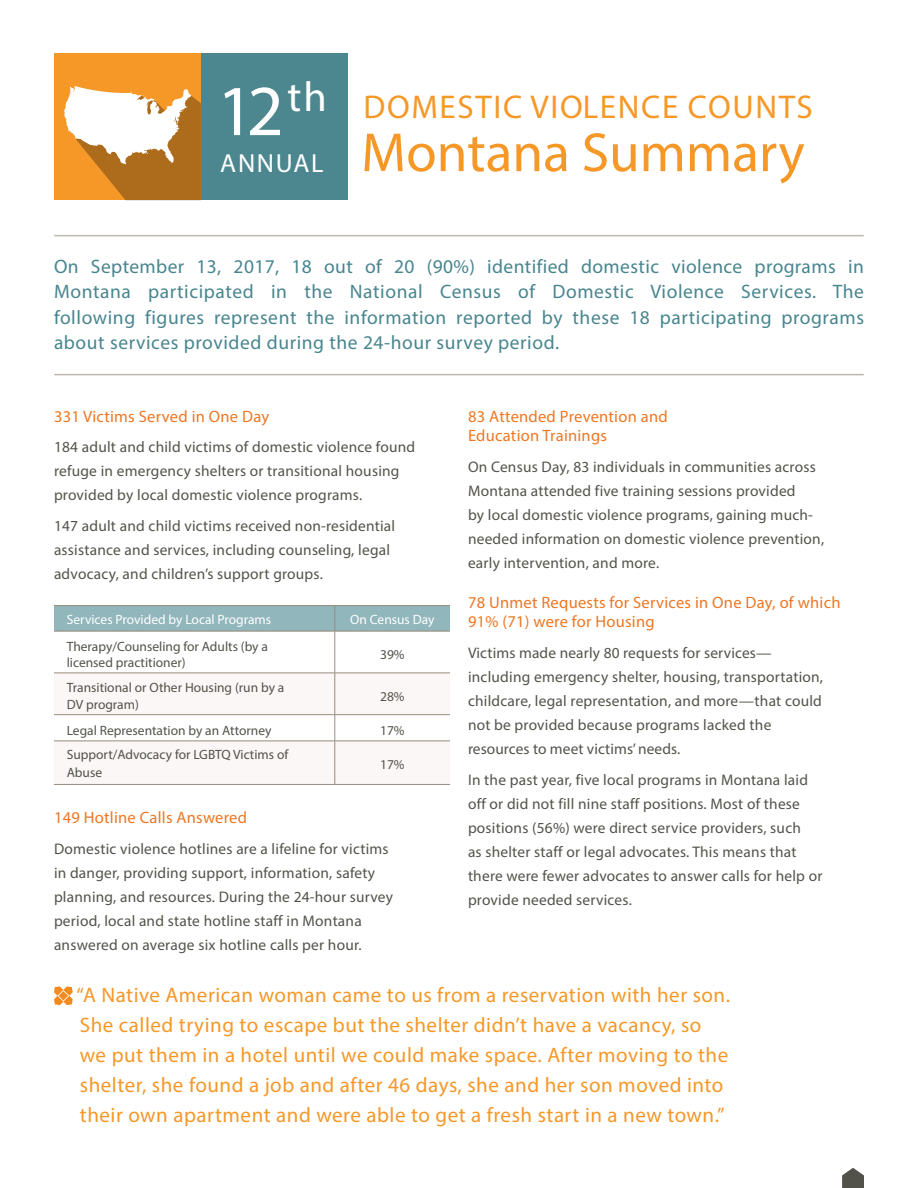
<style>
.page{position:relative;width:918px;height:1188px;background:#fff}
.page>*{position:absolute;margin:0;border:0;box-sizing:border-box;transform-origin:0 0}
.t1{font:72.3px "Myriad Pro";color:#fff}
.t2{font:55.5px "Myriad Pro";color:#f59828}
.t3{font:33px "Myriad Pro";letter-spacing:.05em;color:#f59828}
.t4{font:26.25px "Myriad Pro";letter-spacing:.07em;color:#fff}
.t5{font:21px/30px "Myriad Pro";letter-spacing:.025em;color:#f59828}
.Blue_callouts_Ralewa{font:19.5px/25.5px "Myriad Pro";letter-spacing:.03em;color:#48858e;text-align:justify}
.Drk_Orange_Subheads{font:16.5px/19.5px "Myriad Pro";letter-spacing:.015em;color:#ee7723}
.Main_body_text{font:15.3px/24px "Myriad Pro";letter-spacing:.015em;color:#53524a}
.t6{font:13.5px/16.2px "Myriad Pro";color:#53524a}
.t7{font:13.5px "Myriad Pro";color:#fff}
.t8{font:13.5px/18px "Myriad Pro";color:#515249}
</style>
<div class="page">
<svg style="left:54px;top:674px;width:396px;height:110px"></svg>
<hr style="left:54px;top:605px;width:281px;height:1px;background:#998b7d">
<hr style="left:335px;top:605px;width:115px;height:1px;background:#998b7d">
<div style="left:54px;top:606px;width:396px;height:25px;background:#91b6bc"></div>
<hr style="left:54px;top:631px;width:281px;height:1px;background:#998b7d">
<hr style="left:335px;top:631px;width:115px;height:1px;background:#998b7d">
<hr style="left:335px;top:631px;width:1px;height:42px;background:#998b7d">
<hr style="left:54px;top:673px;width:281px;height:1px;background:#998b7d">
<hr style="left:335px;top:673px;width:115px;height:1px;background:#998b7d">
<hr style="left:335px;top:673px;width:1px;height:41px;background:#998b7d">
<hr style="left:54px;top:714px;width:281px;height:1px;background:#998b7d">
<hr style="left:335px;top:714px;width:115px;height:1px;background:#998b7d">
<svg style="left:335px;top:715px;width:1px;height:26px"></svg>
<hr style="left:54px;top:741px;width:281px;height:1px;background:#998b7d">
<hr style="left:335px;top:741px;width:115px;height:1px;background:#998b7d">
<hr style="left:335px;top:741px;width:1px;height:43px;background:#998b7d">
<hr style="left:54px;top:784px;width:281px;height:1px;background:#998b7d">
<hr style="left:335px;top:784px;width:115px;height:1px;background:#998b7d">
<svg style="left:54px;top:986px;width:19px;height:19px"></svg>
<hr style="left:55px;top:235px;width:808px;height:1px;background:#bdb9b0">
<hr style="left:55px;top:374px;width:808px;height:1px;background:#bdb9b0">
<svg style="left:842px;top:1168px;width:22px;height:20px"></svg>
<div style="left:54px;top:53px;width:147px;height:147px;background:#f59828"></div>
<svg style="left:64px;top:86px;width:137px;height:114px"></svg>
<div style="left:201px;top:53px;width:147px;height:147px;background:#4c878f"></div>
<p class="t1" style="left:217px;top:66px;width:111px">12<sup>th</sup></p>
<p class="t4" style="left:220px;top:147px;width:105px">ANNUAL</p>
<p class="t3" style="left:363px;top:87px;width:451px">DOMESTIC VIOLENCE COUNTS</p>
<p class="t2" style="left:361px;top:118px;width:445px">Montana Summary</p>
<p class="Blue_callouts_Ralewa" style="left:54px;top:253px;width:812px">On September 13, 2017, 18 out of 20 (90%) identified domestic violence programs in Montana participated in the National Census of Domestic Violence Services. The following figures represent the information reported by these 18 participating programs about services provided during the 24-hour survey period.</p>
<p class="Drk_Orange_Subheads" style="left:54px;top:406px;width:217px">331 Victims Served in One Day</p>
<p class="Main_body_text" style="left:54px;top:435px;width:363px">184 adult and child victims of domestic violence found refuge in emergency shelters or transitional housing provided by local domestic violence programs.</p>
<p class="Main_body_text" style="left:54px;top:514px;width:343px">147 adult and child victims received non-residential assistance and services, including counseling, legal advocacy, and children’s support groups.</p>
<p class="t7" style="left:67px;top:611px;width:206px">Services Provided by Local Programs</p>
<p class="t7" style="left:350px;top:611px;width:86px">On Census Day</p>
<p class="t6" style="left:67px;top:638px;width:203px">Therapy/Counseling for Adults (by a licensed practitioner)</p>
<p class="t6" style="left:380px;top:646px;width:26px">39%</p>
<p class="t6" style="left:67px;top:680px;width:219px">Transitional or Other Housing (run by a<br>DV program)</p>
<p class="t6" style="left:380px;top:688px;width:26px">28%</p>
<p class="t6" style="left:67px;top:722px;width:206px">Legal Representation by an Attorney</p>
<p class="t6" style="left:380px;top:722px;width:26px">17%</p>
<p class="t8" style="left:67px;top:745px;width:223px">Support/Advocacy for LGBTQ Victims of<br>Abuse</p>
<p class="t6" style="left:380px;top:757px;width:26px">17%</p>
<p class="Drk_Orange_Subheads" style="left:54px;top:807px;width:195px">149 Hotline Calls Answered</p>
<p class="Main_body_text" style="left:54px;top:836px;width:341px">Domestic violence hotlines are a lifeline for victims in danger, providing support, information, safety planning, and resources. During the 24-hour survey period, local and state hotline staff in Montana answered on average six hotline calls per hour.</p>
<p class="Drk_Orange_Subheads" style="left:468px;top:406px;width:201px">83 Attended Prevention and<br>Education Trainings</p>
<p class="Main_body_text" style="left:468px;top:454px;width:358px">On Census Day, 83 individuals in communities across Montana attended five training sessions provided<br>by local domestic violence programs, gaining much&shy;needed information on domestic violence prevention, early intervention, and more.</p>
<p class="Drk_Orange_Subheads" style="left:468px;top:592px;width:374px">78 Unmet Requests for Services in One Day, of which<br>91% (71) were for Housing</p>
<p class="Main_body_text" style="left:468px;top:640px;width:357px">Victims made nearly 80 requests for services— including emergency shelter, housing, transportation, childcare, legal representation, and more—that could not be provided because programs lacked the resources to meet victims’ needs.</p>
<p class="Main_body_text" style="left:468px;top:767px;width:356px">In the past year, five local programs in Montana laid off or did not fill nine staff positions. Most of these positions (56%) were direct service providers, such<br>as shelter staff or legal advocates. This means that there were fewer advocates to answer calls for help or provide needed services.</p>
<p class="t5" style="left:76px;top:980px;width:655px">“A Native American woman came to us from a reservation with her son.<br>She called trying to escape but the shelter didn’t have a vacancy, so<br>we put them in a hotel until we could make space. After moving to the shelter, she found a job and after 46 days, she and her son moved into their own apartment and were able to get a fresh start in a new town.”</p>
</div>
